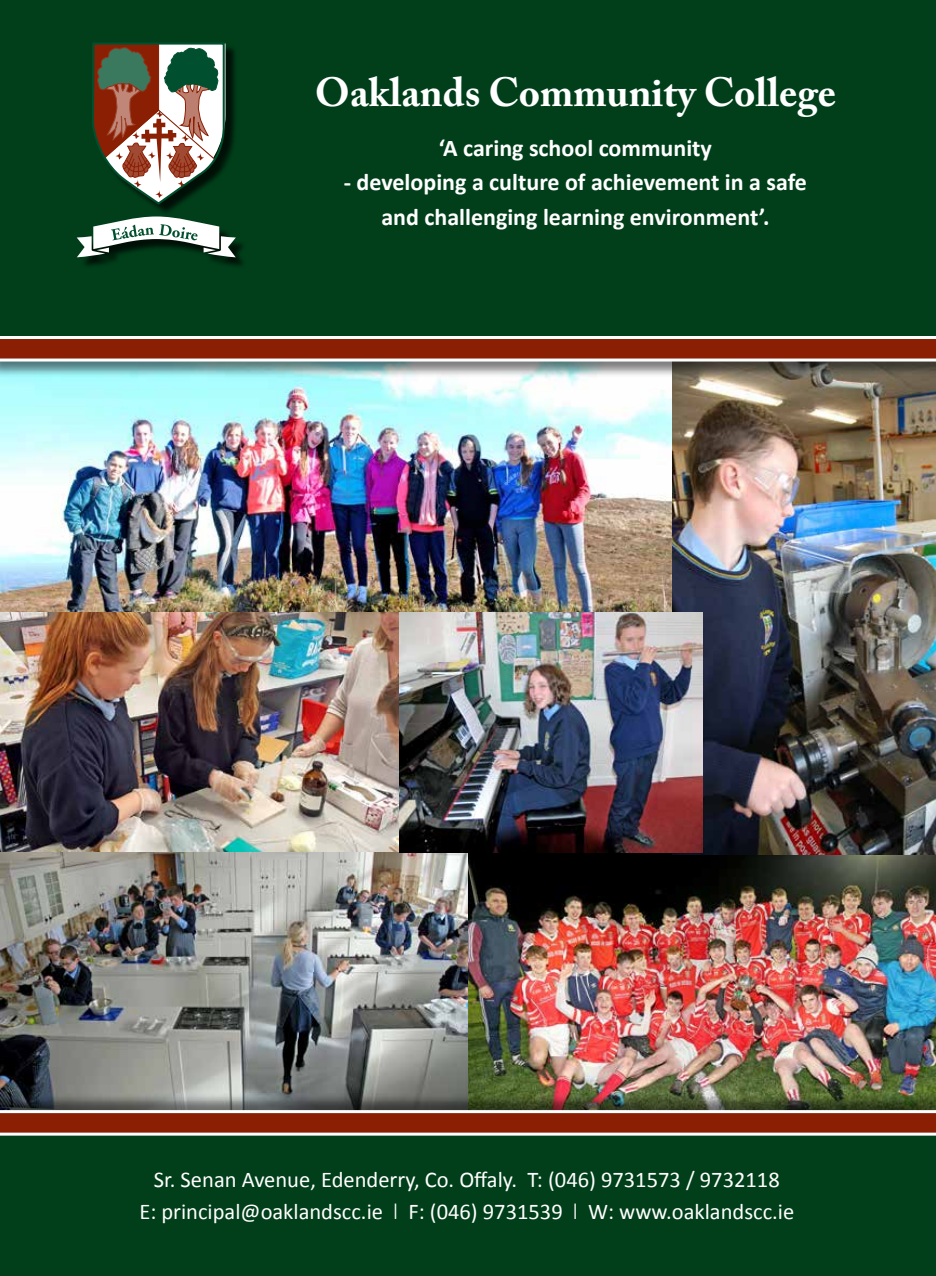
<style>
.page{position:relative;width:936px;height:1276px;background:#fff}
.page>*{position:absolute;margin:0;border:0;box-sizing:border-box;transform-origin:0 0}
.t1{font:700 40.5px "Adobe Caslon Pro";color:#fff}
.t2{font:700 24px/34.5px "Calibri";color:#fff;text-align:center}
.t3{font:22.5px/32.7px "Calibri";color:#fff;text-align:center}
.s1{font-weight:300}
</style>
<div class="page">
<div style="left:0;top:0;width:935px;height:1276px;background:#003f1a"></div>
<div style="left:79px;top:45px;width:168px;height:224px;background:#000;opacity:.75"></div>
<svg style="left:91px;top:43px;width:135px;height:164px"></svg>
<svg style="left:77px;top:216px;width:159px;height:41px"></svg>
<img style="left:0;top:378px;width:672px;height:234px">
<img style="left:0;top:853px;width:935px;height:240px">
<img style="left:0;top:612px;width:400px;height:241px">
<img style="left:672px;top:378px;width:263px;height:477px">
<div style="left:0;top:336px;width:935px;height:42px;background:#000;opacity:.5"></div>
<svg style="left:0;top:336px;width:935px;height:25px;background:#a3503a"></svg>
<div style="left:0;top:1093px;width:935px;height:42px;background:#000;opacity:.5"></div>
<svg style="left:0;top:1110px;width:935px;height:25px;background:#a24f39"></svg>
<img style="left:400px;top:612px;width:302px;height:241px">
<h1 class="t1" style="left:315px;top:69px;width:522px">Oaklands Community College</h1>
<p class="t2" style="left:439px;top:131px;width:274px">‘A caring school community</p>
<p class="t2" style="left:344px;top:165px;width:464px">- developing a culture of achievement in a safe and challenging learning environment’.</p>
<p class="t3" style="left:139px;top:1162px;width:656px">Sr. Senan Avenue, Edenderry, Co. Offaly. T: (046) 9731573 / 9732118<br>E: principal@oaklandscc.ie <span class="s1">l</span> F: (046) 9731539 <span class="s1">l</span> W: www.oaklandscc.ie</p>
</div>
